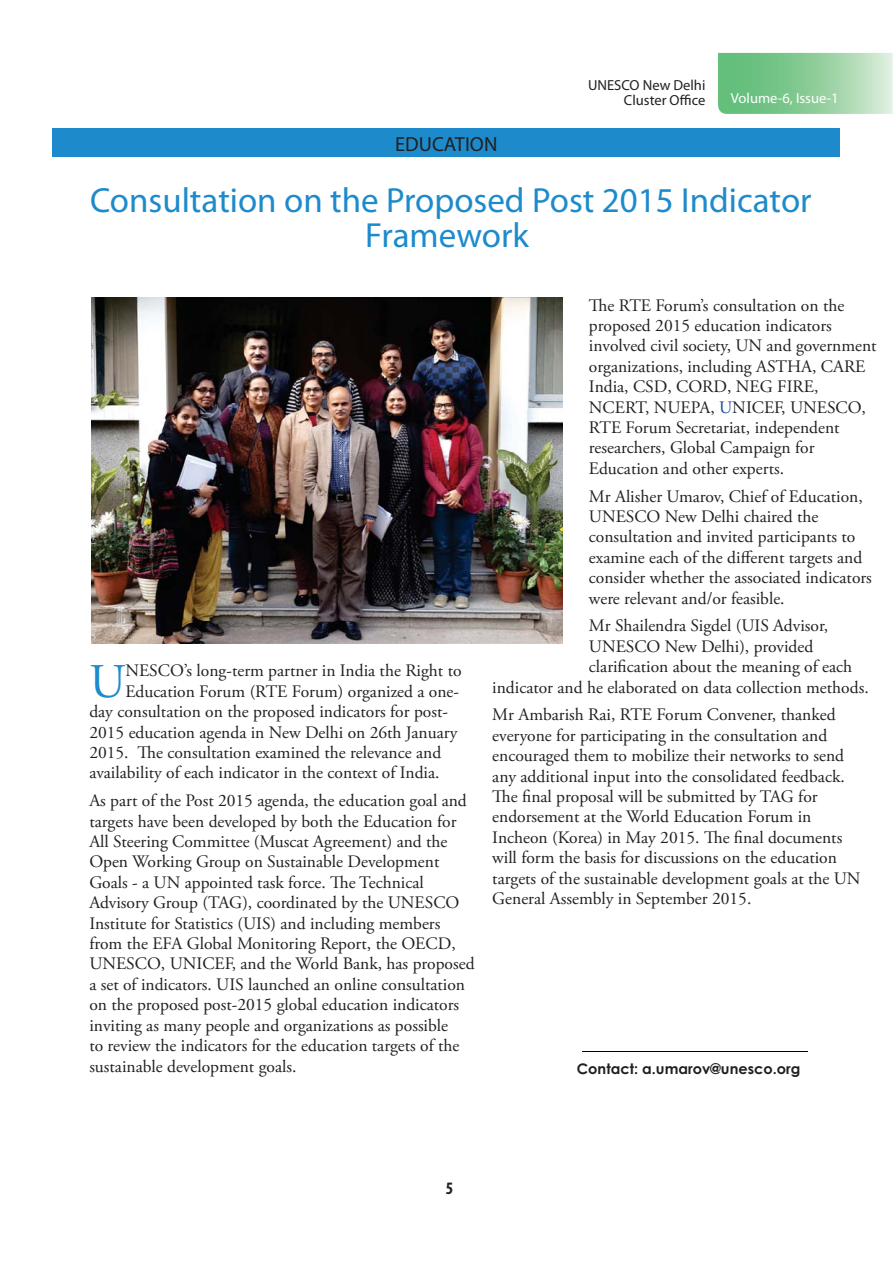
<style>
.page{position:relative;width:893px;height:1263px;background:#fff}
.page>*{position:absolute;margin:0;border:0;box-sizing:border-box;transform-origin:0 0}
.t1{font:48.3px "Adobe Garamond Pro";color:#1d8bcb}
.t2{font:34.95px/35px "Myriad Pro";color:#1d8bcb;text-align:center}
.t3{font:20.4px "Myriad Pro";color:#231f20}
.t4{font:17.55px/20.4px "Adobe Garamond Pro";color:#231f20}
.t5{font:700 condensed 17.55px "Myriad Pro";color:#231f20}
.t6{font:14.55px/14.5px "Myriad Pro";color:#231f20;text-align:right}
.t7{font:700 14.55px "Century Gothic";color:#231f20}
.t8{font:14.55px "Myriad Pro";color:#fff}
.s1{color:#094ca1}
</style>
<div class="page">
<svg style="left:718px;top:53px;width:175px;height:61px;background:#91cf9e"></svg>
<div style="left:52px;top:129px;width:788px;height:28px;background:#1d8bcb"></div>
<hr style="left:582px;top:1051px;width:225px;height:1px;background:#010202">
<img style="left:91px;top:298px;width:472px;height:346px">
<p class="t3" style="left:395px;top:136px;width:104px">EDUCATION</p>
<p class="t6" style="left:588px;top:79px;width:119px">UNESCO New Delhi<br>Cluster Office</p>
<p class="t8" style="left:731px;top:92px;width:109px">Volume-6, Issue-1</p>
<h2 class="t2" style="left:90px;top:185px;width:723px">Consultation on the Proposed Post 2015 Indicator<br>Framework</h2>
<h1 class="t1" style="left:89px;top:661px;width:38px">U</h1>
<p class="t4" style="left:125px;top:662px;width:338px">NESCO’s long-term partner in India the Right to</p>
<p class="t4" style="left:125px;top:682px;width:335px">Education Forum (RTE Forum) organized a one-</p>
<p class="t4" style="left:89px;top:703px;width:360px">day consultation on the proposed indicators for post-</p>
<p class="t4" style="left:89px;top:723px;width:370px">2015 education agenda in New Delhi on 26th January</p>
<p class="t4" style="left:89px;top:744px;width:353px">2015. The consultation examined the relevance and</p>
<p class="t4" style="left:89px;top:764px;width:352px">availability of each indicator in the context of India.</p>
<p class="t4" style="left:89px;top:792px;width:387px">As part of the Post 2015 agenda, the education goal and targets have been developed by both the Education for All Steering Committee (Muscat Agreement) and the Open Working Group on Sustainable Development Goals - a UN appointed task force. The Technical Advisory Group (TAG), coordinated by the UNESCO Institute for Statistics (UIS) and including members from the EFA Global Monitoring Report, the OECD, UNESCO, UNICEF, and the World Bank, has proposed a set of indicators. UIS launched an online consultation on the proposed post-2015 global education indicators inviting as many people and organizations as possible<br>to review the indicators for the education targets of the sustainable development goals.</p>
<p class="t4" style="left:589px;top:296px;width:289px">The RTE Forum’s consultation on the proposed 2015 education indicators involved civil society, UN and government organizations, including ASTHA, CARE India, CSD, CORD, NEG FIRE, NCERT, NUEPA, <span class="s1">U</span>NICEF, UNESCO, RTE Forum Secretariat, independent researchers, Global Campaign for Education and other experts.</p>
<p class="t4" style="left:589px;top:487px;width:284px">Mr Alisher Umarov, Chief of Education, UNESCO New Delhi chaired the consultation and invited participants to examine each of the different targets and consider whether the associated indicators were relevant and/or feasible.</p>
<p class="t4" style="left:589px;top:617px;width:241px">Mr Shailendra Sigdel (UIS Advisor,</p>
<p class="t4" style="left:589px;top:637px;width:226px">UNESCO New Delhi), provided</p>
<p class="t4" style="left:589px;top:658px;width:265px">clarification about the meaning of each</p>
<p class="t4" style="left:492px;top:678px;width:378px">indicator and he elaborated on data collection methods.</p>
<p class="t4" style="left:492px;top:706px;width:370px">Mr Ambarish Rai, RTE Forum Convener, thanked everyone for participating in the consultation and encouraged them to mobilize their networks to send any additional input into the consolidated feedback.<br>The final proposal will be submitted by TAG for endorsement at the World Education Forum in Incheon (Korea) in May 2015. The final documents will form the basis for discussions on the education targets of the sustainable development goals at the UN General Assembly in September 2015.</p>
<p class="t7" style="left:577px;top:1063px;width:225px">Contact: a.umarov@unesco.org</p>
<p class="t5" style="left:446px;top:1178px;width:9px">5</p>
</div>
